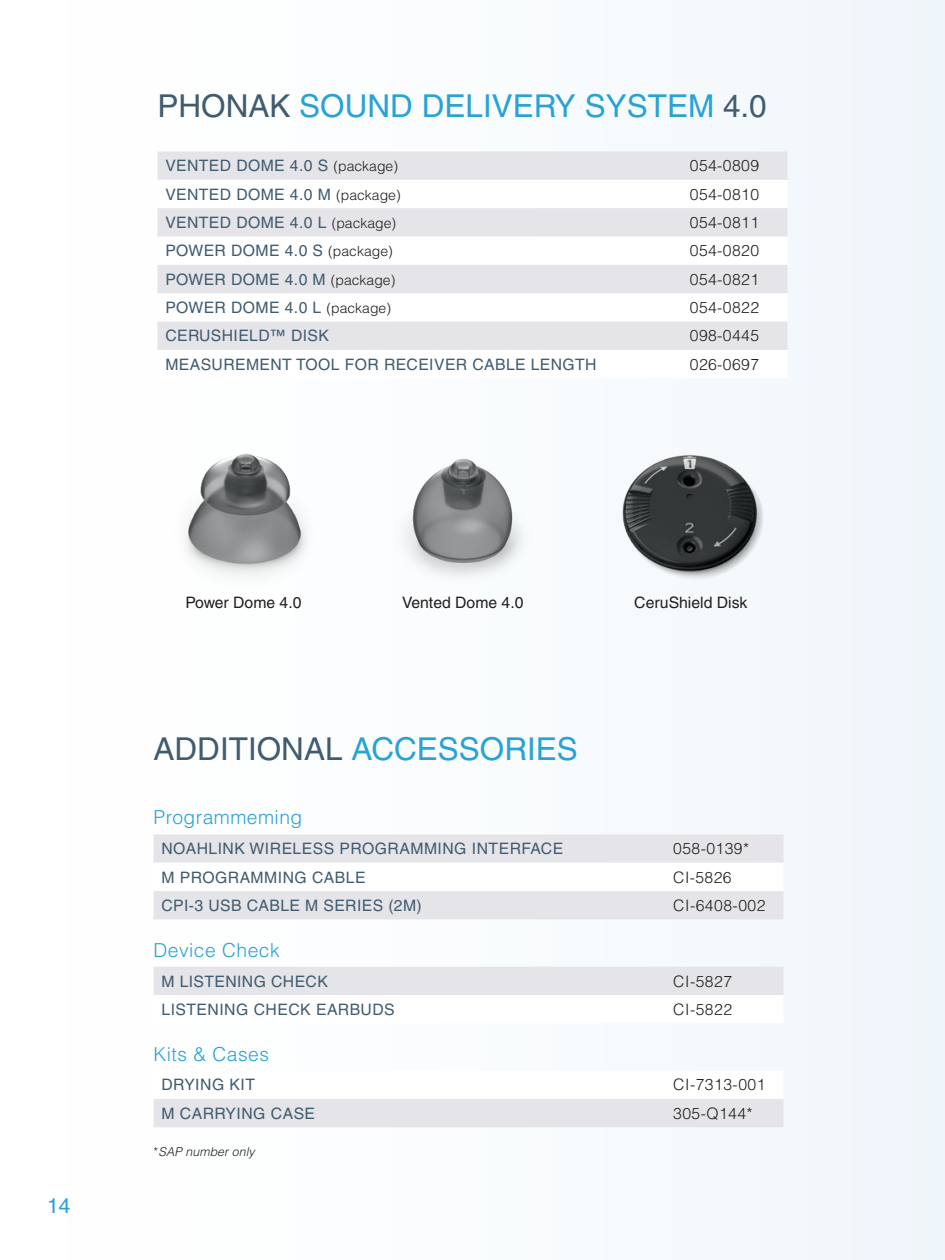
<style>
.page{position:relative;width:945px;height:1260px;background:#fff}
.page>*{position:absolute;margin:0;border:0;box-sizing:border-box;transform-origin:0 0}
.Callout_Subhead{font:31.5px "Helvetica LT Pro";color:#29a2d4}
.t1{font:21px "Helvetica LT Pro";color:#29a2d4}
.t2{font:300 19.25px "Helvetica LT Pro";letter-spacing:.025em;color:#29a2d4}
.t3{font:15.75px "Helvetica LT Pro";letter-spacing:.025em;color:#415b6f}
.t4{font:300 15.75px "Helvetica LT Pro";letter-spacing:.025em;color:#231f20}
.t5{font:15.75px "Helvetica LT Pro";color:#231f20}
.t6{font:italic 300 12.25px "Helvetica LT Pro";letter-spacing:.01em;color:#231f20}
.s1{color:#415b6f}
.s2{font-weight:300;font-size:14px;color:#231f20}
</style>
<div class="page">
<img style="left:186px;top:453px;width:121px;height:124px">
<img style="left:402px;top:450px;width:141px;height:158px">
<img style="left:589px;top:450px;width:204px;height:158px">
<div style="left:158px;top:151px;width:630px;height:29px;background:#e5e5e9"></div>
<svg style="left:158px;top:208px;width:630px;height:142px;fill:#e5e5e9"></svg>
<div style="left:154px;top:834px;width:630px;height:293px;background:#e5e5e9"></div>
<svg style="left:154px;top:863px;width:630px;height:236px"></svg>
<svg style="left:154px;top:995px;width:630px;height:28px"></svg>
<p class="Callout_Subhead" style="left:158px;top:88px;width:611px"><span class="s1">PHONAK</span> SOUND DELIVERY SYSTEM <span class="s1">4.0</span></p>
<p class="t3" style="left:165px;top:157px;width:234px">VENTED DOME 4.0 S <span class="s2">(package)</span></p>
<p class="t4" style="left:690px;top:156px;width:71px">054-0809</p>
<p class="t3" style="left:165px;top:185px;width:237px">VENTED DOME 4.0 M <span class="s2">(package)</span></p>
<p class="t4" style="left:690px;top:184px;width:71px">054-0810</p>
<p class="t3" style="left:165px;top:213px;width:232px">VENTED DOME 4.0 L <span class="s2">(package)</span></p>
<p class="t4" style="left:690px;top:213px;width:71px">054-0811</p>
<p class="t3" style="left:165px;top:242px;width:229px">POWER DOME 4.0 S <span class="s2">(package)</span></p>
<p class="t4" style="left:690px;top:241px;width:71px">054-0820</p>
<p class="t3" style="left:165px;top:270px;width:232px">POWER DOME 4.0 M <span class="s2">(package)</span></p>
<p class="t4" style="left:690px;top:269px;width:71px">054-0821</p>
<p class="t3" style="left:165px;top:298px;width:227px">POWER DOME 4.0 L <span class="s2">(package)</span></p>
<p class="t4" style="left:690px;top:298px;width:71px">054-0822</p>
<p class="t3" style="left:165px;top:327px;width:165px">CERUSHIELD™ DISK</p>
<p class="t4" style="left:690px;top:326px;width:71px">098-0445</p>
<p class="t3" style="left:165px;top:355px;width:433px">MEASUREMENT TOOL FOR RECEIVER CABLE LENGTH</p>
<p class="t4" style="left:690px;top:354px;width:71px">026-0697</p>
<h2 class="t1" style="left:47px;top:1193px;width:25px">14</h2>
<p class="t5" style="left:185px;top:593px;width:118px">Power Dome 4.0</p>
<p class="t5" style="left:402px;top:593px;width:123px">Vented Dome 4.0</p>
<p class="t5" style="left:634px;top:593px;width:115px">CeruShield Disk</p>
<p class="Callout_Subhead" style="left:154px;top:731px;width:426px"><span class="s1">ADDITIONAL</span> ACCESSORIES</p>
<p class="t2" style="left:154px;top:805px;width:150px">Programmeming</p>
<p class="t3" style="left:161px;top:840px;width:403px">NOAHLINK WIRELESS PROGRAMMING INTERFACE</p>
<p class="t4" style="left:673px;top:839px;width:77px">058-0139*</p>
<p class="t3" style="left:161px;top:868px;width:206px">M PROGRAMMING CABLE</p>
<p class="t4" style="left:673px;top:867px;width:60px">CI-5826</p>
<p class="t3" style="left:161px;top:896px;width:262px">CPI-3 USB CABLE M SERIES (2M)</p>
<p class="t4" style="left:673px;top:895px;width:94px">CI-6408-002</p>
<p class="t2" style="left:154px;top:938px;width:128px">Device Check</p>
<p class="t3" style="left:161px;top:972px;width:168px">M LISTENING CHECK</p>
<p class="t4" style="left:673px;top:971px;width:60px">CI-5827</p>
<p class="t3" style="left:161px;top:1000px;width:235px">LISTENING CHECK EARBUDS</p>
<p class="t4" style="left:673px;top:999px;width:60px">CI-5822</p>
<p class="t2" style="left:154px;top:1042px;width:117px">Kits &amp; Cases</p>
<p class="t3" style="left:161px;top:1076px;width:95px">DRYING KIT</p>
<p class="t4" style="left:673px;top:1075px;width:94px">CI-7313-001</p>
<p class="t3" style="left:161px;top:1104px;width:155px">M CARRYING CASE</p>
<p class="t4" style="left:673px;top:1103px;width:81px">305-Q144*</p>
<p class="t6" style="left:154px;top:1144px;width:103px">*SAP number only</p>
</div>
